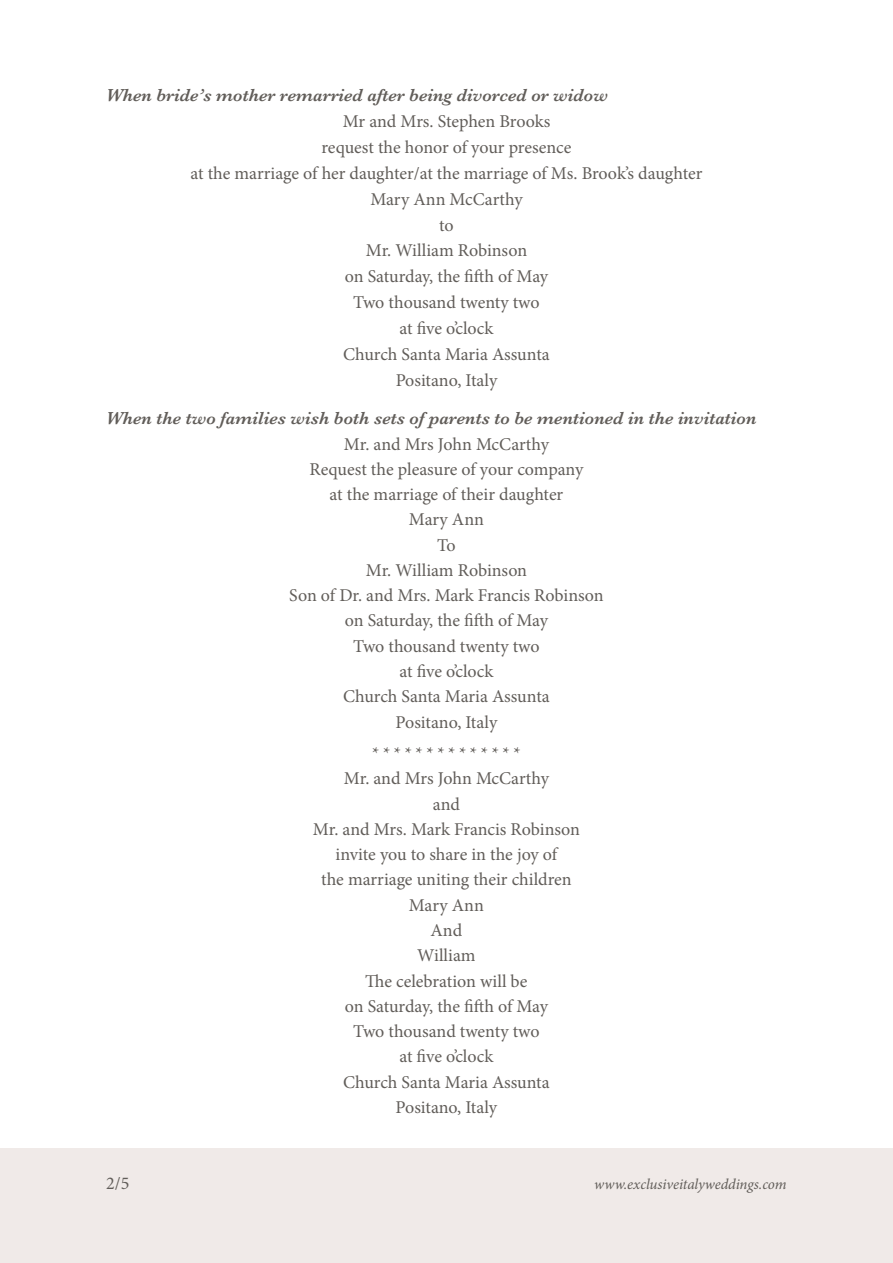
<style>
.page{position:relative;width:893px;height:1263px;background:#fff}
.page>*{position:absolute;margin:0;border:0;box-sizing:border-box;transform-origin:0 0}
.t1{font:18px/25.2px "Minion Pro";letter-spacing:-.005em;color:#615d59;text-align:center}
.t2{font:italic 600 18px "Baskerville";color:#615d59}
.t3{font:italic 15px "Minion Pro";letter-spacing:-.005em;color:#615d59}
</style>
<div class="page">
<div style="left:0;top:1148px;width:893px;height:115px;background:#f0eae8"></div>
<p class="t2" style="left:106px;top:83px;width:503px">When bride’s mother remarried after being divorced or widow</p>
<p class="t1" style="left:191px;top:109px;width:513px;line-height:25.8px">Mr and Mrs. Stephen Brooks<br>request the honor of your presence<br>at the marriage of her daughter/at the marriage of Ms. Brook’s daughter<br>Mary Ann McCarthy<br>to<br>Mr. William Robinson<br>on Saturday, the fifth of May<br>Two thousand twenty two<br>at five o’clock<br>Church Santa Maria Assunta<br>Positano, Italy</p>
<p class="t2" style="left:106px;top:406px;width:652px">When the two families wish both sets of parents to be mentioned in the invitation</p>
<p class="t1" style="left:289px;top:431px;width:316px">Mr. and Mrs John McCarthy<br>Request the pleasure of your company<br>at the marriage of their daughter<br>Mary Ann<br>To<br>Mr. William Robinson<br>Son of Dr. and Mrs. Mark Francis Robinson on Saturday, the fifth of May<br>Two thousand twenty two<br>at five o’clock<br>Church Santa Maria Assunta<br>Positano, Italy</p>
<p class="t1" style="left:313px;top:741px;width:268px">**************<br>Mr. and Mrs John McCarthy<br>and<br>Mr. and Mrs. Mark Francis Robinson invite you to share in the joy of<br>the marriage uniting their children<br>Mary Ann<br>And<br>William<br>The celebration will be<br>on Saturday, the fifth of May<br>Two thousand twenty two<br>at five o’clock<br>Church Santa Maria Assunta<br>Positano, Italy</p>
<p class="t1" style="left:106px;top:1170px;width:25px">2/5</p>
<p class="t3" style="left:594px;top:1174px;width:194px">www.exclusiveitalyweddings.com</p>
</div>
